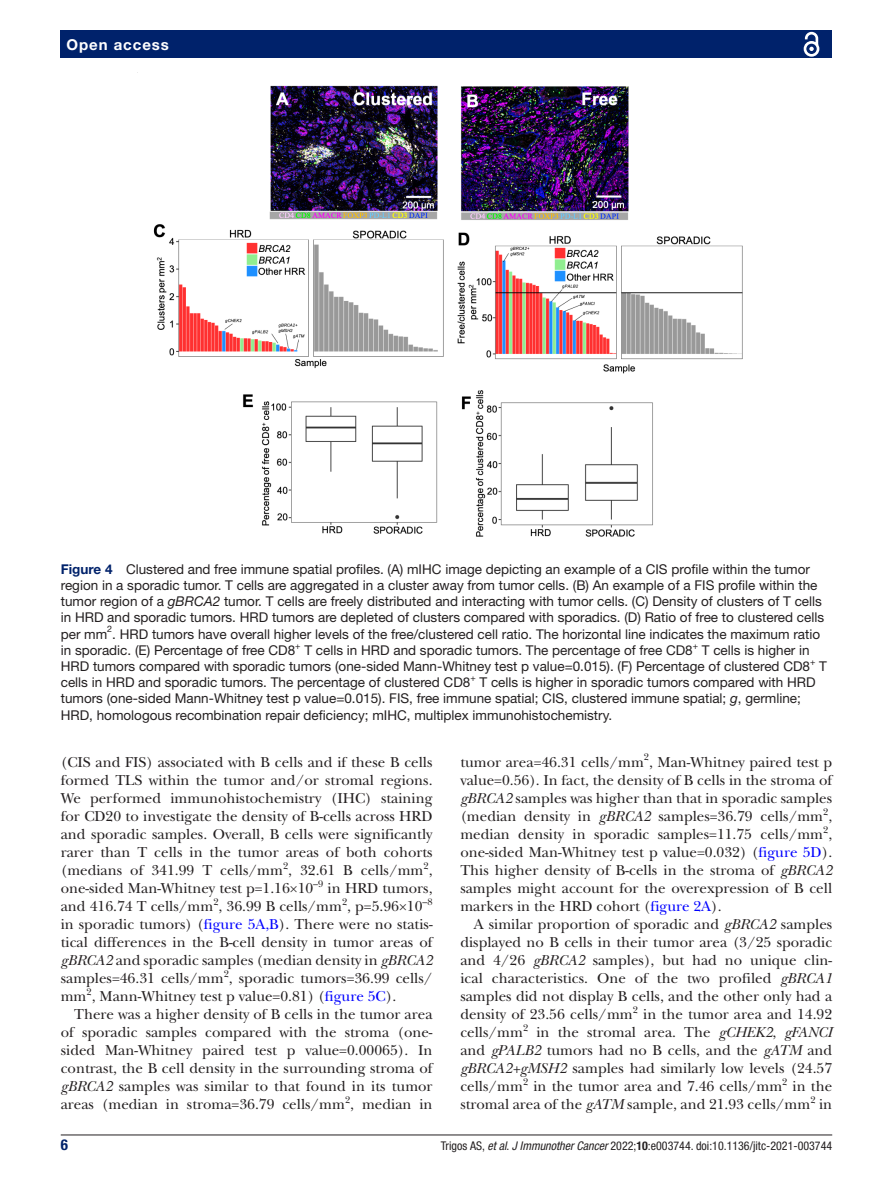
<style>
.page{position:relative;width:893px;height:1191px;background:#fff}
.page>*{position:absolute;margin:0;border:0;box-sizing:border-box;transform-origin:0 0}
.t1{font:15px/18px "New Baskerville";color:#231f20;text-align:justify}
.t2{font:700 15px "Helvetica Neue LT Std";letter-spacing:.065em;color:#fff}
.t3{font:700 condensed 15px "Helvetica Neue LT Std";color:#00226b}
.t4{font:13.5px/16.2px "Helvetica Neue LT Std";color:#231f20}
.t5{font:condensed 12px "Helvetica Neue LT Std";color:#231f20}
.t6{font:9.9px "New Baskerville";color:#231f20}
.t7{font:9px "Helvetica Neue LT Std";color:#231f20}
.s1{font-weight:700;color:#00226b}
.s2{font-style:italic}
.s3{color:#00f}
.s4{font-weight:700}
</style>
<div class="page">
<hr style="left:61px;top:1134px;width:771px;height:1px;background:#231f20">
<div style="left:61px;top:31px;width:771px;height:27px;background:#00226b"></div>
<svg style="left:803px;top:31px;width:17px;height:26px"></svg>
<img style="left:153px;top:85px;width:590px;height:452px">
<p class="t2" style="left:66px;top:35px;width:104px">Open access</p>
<p class="t4" style="left:61px;top:560px;width:765px"><span class="s1">Figure 4</span> Clustered and free immune spatial profiles. (A) mIHC image depicting an example of a CIS profile within the tumor region in a sporadic tumor. T cells are aggregated in a cluster away from tumor cells. (B) An example of a FIS profile within the tumor region of a <span class="s2">gBRCA2</span> tumor. T cells are freely distributed and interacting with tumor cells. (C) Density of clusters of T cells in HRD and sporadic tumors. HRD tumors are depleted of clusters compared with sporadics. (D) Ratio of free to clustered cells per mm . HRD tumors have overall higher levels of the free/clustered cell ratio. The horizontal line indicates the maximum ratio</p>
<p class="t7" style="left:107px;top:624px;width:6px">2</p>
<p class="t4" style="left:61px;top:641px;width:768px">in sporadic. (E) Percentage of free CD8<sup>+</sup> T cells in HRD and sporadic tumors. The percentage of free CD8<sup>+</sup> T cells is higher in HRD tumors compared with sporadic tumors (one-sided Mann-Whitney test p value=0.015). (F) Percentage of clustered CD8<sup>+</sup> T cells in HRD and sporadic tumors. The percentage of clustered CD8<sup>+</sup> T cells is higher in sporadic tumors compared with HRD tumors (one-sided Mann-Whitney test p value=0.015). FIS, free immune spatial; CIS, clustered immune spatial; <span class="s2">g</span>, germline; HRD, homologous recombination repair deficiency; mIHC, multiplex immunohistochemistry.</p>
<p class="t1" style="left:61px;top:753px;width:373px">(CIS and FIS) associated with B cells and if these B cells formed TLS within the tumor and/or stromal regions.<br>We performed immunohistochemistry (IHC) staining for CD20 to investigate the density of B-cells across HRD and sporadic samples. Overall, B cells were significantly rarer than T cells in the tumor areas of both cohorts (medians of 341.99 T cells/mm<sup>2</sup>, 32.61 B cells/mm ,</p>
<p class="t6" style="left:424px;top:859px;width:7px">2</p>
<p class="t1" style="left:61px;top:879px;width:254px">one-sided Man-Whitney test p=1.16×10</p>
<p class="t6" style="left:313px;top:877px;width:12px">–9</p>
<p class="t1" style="left:61px;top:879px;width:373px;text-indent:267px">in HRD tumors, and 416.74 T cells/mm , 36.99 B cells/mm , p=5.96×10</p>
<p class="t6" style="left:213px;top:895px;width:7px">2</p>
<p class="t6" style="left:342px;top:895px;width:7px">2</p>
<p class="t6" style="left:422px;top:895px;width:12px">–8</p>
<p class="t1" style="left:61px;top:915px;width:373px">in sporadic tumors) (<span class="s3">figure 5A,B</span>). There were no statis&shy;tical differences in the B-cell density in tumor areas of <span class="s2">gBRCA2</span> and sporadic samples (median density in <span class="s2">gBRCA2 </span>samples=46.31 cells/mm , sporadic tumors=36.99 cells/</p>
<p class="t6" style="left:224px;top:967px;width:7px">2</p>
<p class="t1" style="left:61px;top:987px;width:337px">mm , Mann-Whitney test p value=0.81) (<span class="s3">figure 5C</span>).</p>
<p class="t6" style="left:87px;top:985px;width:7px">2</p>
<p class="t1" style="left:61px;top:1005px;width:373px;text-indent:14px">There was a higher density of B cells in the tumor area of sporadic samples compared with the stroma (one&shy;sided Man-Whitney paired test p value=0.00065). In contrast, the B cell density in the surrounding stroma of <span class="s2">gBRCA2</span> samples was similar to that found in its tumor areas (median in stroma=36.79 cells/mm , median in</p>
<p class="t6" style="left:345px;top:1093px;width:7px">2</p>
<p class="t6" style="left:644px;top:751px;width:7px">2</p>
<p class="t1" style="left:460px;top:771px;width:373px">value=0.56). In fact, the density of B cells in the stroma of <span class="s2">gBRCA2</span> samples was higher than that in sporadic samples (median density in <span class="s2">gBRCA2</span> samples=36.79 cells/mm<sup>2</sup>, median density in sporadic samples=11.75 cells/mm ,</p>
<p class="t1" style="left:460px;top:753px;width:373px">tumor area=46.31 cells/mm , Man-Whitney paired test p</p>
<p class="t6" style="left:823px;top:823px;width:7px">2</p>
<p class="t1" style="left:460px;top:843px;width:373px">one-sided Man-Whitney test p value=0.032) (<span class="s3">figure 5D</span>).<br>This higher density of B-cells in the stroma of <span class="s2">gBRCA2 </span>samples might account for the overexpression of B cell markers in the HRD cohort (<span class="s3">figure 2A</span>).</p>
<p class="t1" style="left:460px;top:915px;width:373px;text-indent:14px">A similar proportion of sporadic and <span class="s2">gBRCA2</span> samples displayed no B cells in their tumor area (3/25 sporadic and 4/26 <span class="s2">gBRCA2</span> samples), but had no unique clin&shy;ical characteristics. One of the two profiled <span class="s2">gBRCA1 </span>samples did not display B cells, and the other only had a density of 23.56 cells/mm<sup>2</sup> in the tumor area and 14.92 cells/mm</p>
<p class="t6" style="left:523px;top:1021px;width:7px">2</p>
<p class="t1" style="left:460px;top:1023px;width:373px;text-indent:76px">in the stromal area. The <span class="s2">gCHEK2</span>, <span class="s2">gFANCI </span>and <span class="s2">gPALB2</span> tumors had no B cells, and the <span class="s2">gATM</span> and <span class="s2">gBRCA2+gMSH2</span> samples had similarly low levels (24.57 cells/mm</p>
<p class="t6" style="left:523px;top:1075px;width:7px">2</p>
<p class="t1" style="left:533px;top:1077px;width:250px">in the tumor area and 7.46 cells/mm</p>
<p class="t6" style="left:782px;top:1075px;width:7px">2</p>
<p class="t1" style="left:460px;top:1077px;width:373px;text-indent:332px">in the stromal area of the <span class="s2">gATM</span> sample, and 21.93 cells/mm</p>
<p class="t6" style="left:810px;top:1093px;width:7px">2</p>
<p class="t1" style="left:819px;top:1095px;width:15px">in</p>
<p class="t3" style="left:61px;top:1135px;width:9px">6</p>
<p class="t5" style="left:441px;top:1138px;width:393px">Trigos AS, <span class="s2">et al</span>. <span class="s2">J Immunother Cancer</span> 2022;<span class="s4">10</span>:e003744. doi:10.1136/jitc-2021-003744</p>
</div>
